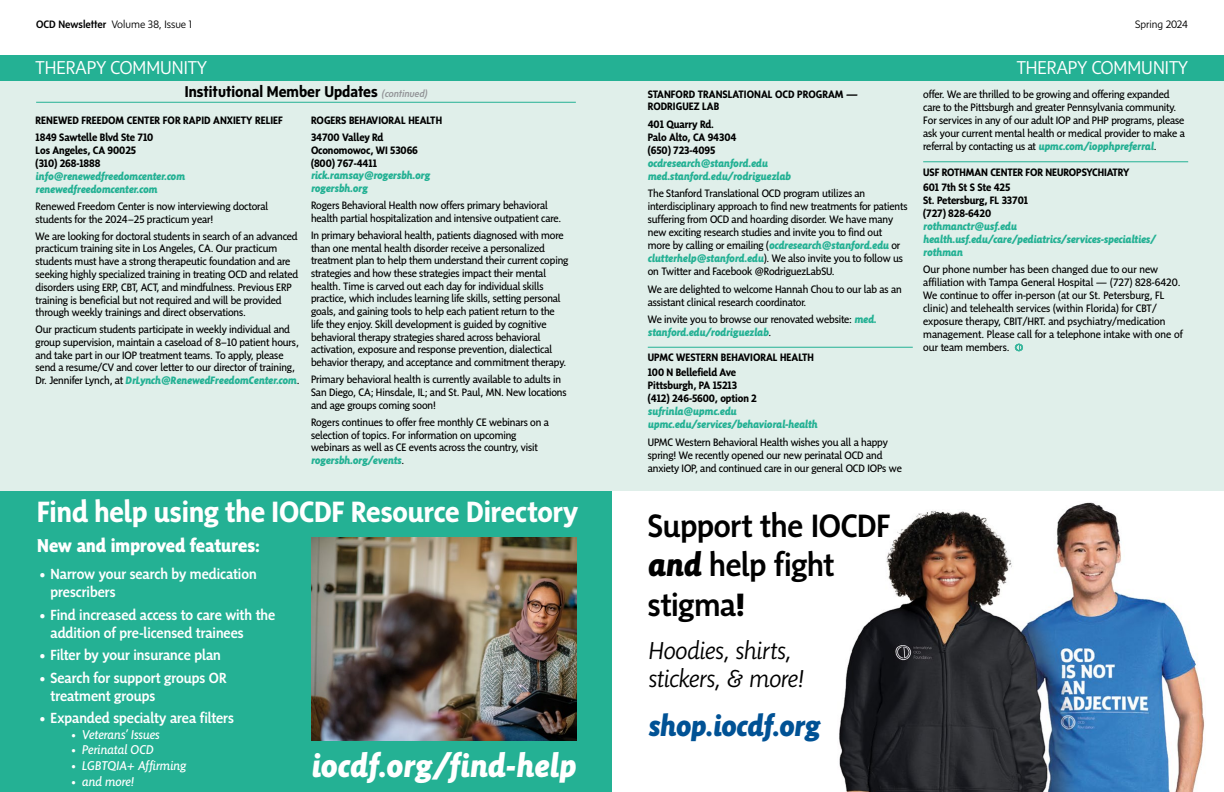
<style>
.page{position:relative;width:1224px;height:792px;background:#fff}
.page>*{position:absolute;margin:0;border:0;box-sizing:border-box;transform-origin:0 0}
.t1{font:500 33px/39.6px "Sensibility";letter-spacing:-.005em;color:#000}
.t2{font:italic 800 33px "Sensibility";letter-spacing:.005em;color:#fff}
.t3{font:700 30px "Sensibility";letter-spacing:-.005em;color:#fff}
.t4{font:italic 800 30px "Sensibility";letter-spacing:-.01em;color:#005295}
.t5{font:italic 300 25px/27.6px "Sensibility";letter-spacing:-.005em;color:#000}
.t6{font:300 19px "Sense";color:#fff}
.t7{font:800 19px "Sensibility";color:#fff}
.t8{font:700 16px "Sense";color:#000}
.t9{font:500 15px/18px "Sensibility";letter-spacing:-.005em;color:#fff}
.t10{font:italic 13px "Sensibility";letter-spacing:-.005em;color:#fff}
.t11{font:11px/13px "Sensibility";letter-spacing:-.01em;color:#000}
.t12{font:700 11px/13px "Sensibility";letter-spacing:-.01em;color:#000}
.t13{font:italic 800 11px/13px "Sensibility";letter-spacing:-.01em;color:#24b194}
.t14{font:300 11px "Sense";color:#000}
.s1{font-weight:500}
.s2{font-weight:500;font-style:italic;font-size:10px;color:#939598}
.s3{font-weight:800;font-style:italic;color:#24b194}
.s4{font-weight:800;font-style:italic}
.s5{font-weight:800}
</style>
<div class="page">
<div style="left:0;top:68px;width:1224px;height:724px;background:#e0efea"></div>
<hr style="left:648px;top:347px;width:265px;height:1px;background:#24b194">
<hr style="left:923px;top:161px;width:265px;height:1px;background:#24b194">
<svg style="left:1015px;top:344px;width:8px;height:7px"></svg>
<div style="left:0;top:55px;width:1224px;height:25px;background:#24b194"></div>
<div style="left:0;top:492px;width:612px;height:300px;background:#24b194"></div>
<img style="left:312px;top:538px;width:265px;height:202px">
<hr style="left:36px;top:102px;width:540px;height:1px;background:#24b194">
<img style="left:614px;top:493px;width:610px;height:299px">
<p class="t14" style="left:36px;top:18px;width:158px"><span class="s1">OCD Newsletter</span> Volume 38, Issue 1</p>
<p class="t14" style="left:1135px;top:18px;width:54px">Spring 2024</p>
<h3 class="t6" style="left:36px;top:57px;width:173px">THERAPY COMMUNITY</h3>
<h3 class="t6" style="left:1017px;top:57px;width:173px">THERAPY COMMUNITY</h3>
<h3 class="t8" style="left:185px;top:83px;width:244px">Institutional Member Updates <span class="s2">(continued)</span></h3>
<p class="t12" style="left:36px;top:111px;width:249px;line-height:17.3px">RENEWED FREEDOM CENTER FOR RAPID ANXIETY RELIEF<br>1849 Sawtelle Blvd Ste 710</p>
<p class="t12" style="left:36px;top:144px;width:102px">Los Angeles, CA 90025 (310) 268-1888</p>
<p class="t13" style="left:36px;top:169px;width:151px">info@renewedfreedomcenter.com renewedfreedomcenter.com</p>
<p class="t11" style="left:36px;top:199px;width:234px">Renewed Freedom Center is now interviewing doctoral students for the 2024–25 practicum year!</p>
<p class="t11" style="left:36px;top:229px;width:264px">We are looking for doctoral students in search of an advanced practicum training site in Los Angeles, CA. Our practicum students must have a strong therapeutic foundation and are seeking highly specialized training in treating OCD and related disorders using ERP, CBT, ACT, and mindfulness. Previous ERP training is beneficial but not required and will be provided through weekly trainings and direct observations.</p>
<p class="t11" style="left:36px;top:323px;width:266px;line-height:12.7px">Our practicum students participate in weekly individual and group supervision, maintain a caseload of 8–10 patient hours, and take part in our IOP treatment teams. To apply, please send a resume/CV and cover letter to our director of training, Dr. Jennifer Lynch, at <span class="s3">DrLynch@RenewedFreedomCenter.com</span>.</p>
<p class="t12" style="left:311px;top:112px;width:133px;line-height:17.2px">ROGERS BEHAVIORAL HEALTH<br>34700 Valley Rd</p>
<p class="t12" style="left:311px;top:144px;width:108px;line-height:12.7px">Oconomowoc, WI 53066 (800) 767-4411</p>
<p class="t13" style="left:311px;top:169px;width:121px;line-height:12.7px">rick.ramsay@rogersbh.org rogersbh.org</p>
<p class="t11" style="left:311px;top:199px;width:252px;line-height:12.7px">Rogers Behavioral Health now offers primary behavioral health partial hospitalization and intensive outpatient care.</p>
<p class="t11" style="left:311px;top:229px;width:259px;line-height:12.7px">In primary behavioral health, patients diagnosed with more than one mental health disorder receive a personalized treatment plan to help them understand their current coping strategies and how these strategies impact their mental health. Time is carved out each day for individual skills practice, which includes learning life skills, setting personal goals, and gaining tools to help each patient return to the life they enjoy. Skill development is guided by cognitive behavioral therapy strategies shared across behavioral activation, exposure and response prevention, dialectical behavior therapy, and acceptance and commitment therapy.</p>
<p class="t11" style="left:311px;top:373px;width:257px">Primary behavioral health is currently available to adults in<br>San Diego, CA; Hinsdale, IL; and St. Paul, MN. New locations and age groups coming soon!</p>
<p class="t11" style="left:311px;top:415px;width:239px">Rogers continues to offer free monthly CE webinars on a selection of topics. For information on upcoming webinars as well as CE events across the country, visit <span class="s3">rogersbh.org/events</span>.</p>
<h2 class="t3" style="left:37px;top:495px;width:543px">Find help using the IOCDF Resource Directory</h2>
<h3 class="t7" style="left:37px;top:535px;width:225px">New and improved features:</h3>
<h3 class="t9" style="left:51px;top:565px;width:208px;text-indent:-11px">• Narrow your search by medication prescribers</h3>
<h3 class="t9" style="left:51px;top:605px;width:226px;text-indent:-11px">• Find increased access to care with the addition of pre-licensed trainees</h3>
<h3 class="t9" style="left:40px;top:646px;width:183px">• Filter by your insurance plan</h3>
<h3 class="t9" style="left:51px;top:668px;width:178px;text-indent:-11px">• Search for support groups OR treatment groups</h3>
<h3 class="t9" style="left:40px;top:709px;width:196px">• Expanded specialty area filters</h3>
<p class="t10" style="left:71px;top:727px;width:90px">• Veterans’ Issues</p>
<p class="t10" style="left:71px;top:743px;width:84px">• Perinatal OCD</p>
<p class="t10" style="left:71px;top:758px;width:116px">• LGBTQIA+ Affirming</p>
<p class="t10" style="left:71px;top:774px;width:64px">• and more!</p>
<h1 class="t2" style="left:311px;top:747px;width:266px">iocdf.org/find-help</h1>
<p class="t12" style="left:648px;top:88px;width:212px;line-height:12px">STANFORD TRANSLATIONAL OCD PROGRAM —<br>RODRIGUEZ LAB</p>
<p class="t12" style="left:648px;top:117px;width:90px">401 Quarry Rd.<br>Palo Alto, CA 94304 (650) 723-4095</p>
<p class="t13" style="left:648px;top:156px;width:145px">ocdresearch@stanford.edu med.stanford.edu/rodriguezlab</p>
<p class="t11" style="left:648px;top:187px;width:261px">The Stanford Translational OCD program utilizes an interdisciplinary approach to find new treatments for patients suffering from OCD and hoarding disorder. We have many new exciting research studies and invite you to find out<br>more by calling or emailing (<span class="s3">ocdresearch@stanford.edu</span> or <span class="s3">clutterhelp@stanford.edu</span>). We also invite you to follow us on Twitter and Facebook @RodriguezLabSU.</p>
<p class="t11" style="left:648px;top:282px;width:255px">We are delighted to welcome Hannah Chou to our lab as an assistant clinical research coordinator.</p>
<p class="t11" style="left:648px;top:312px;width:230px">We invite you to browse our renovated website: <span class="s3">med. stanford.edu/rodriguezlab</span>.</p>
<p class="t12" style="left:648px;top:350px;width:168px;line-height:15.2px">UPMC WESTERN BEHAVIORAL HEALTH<br>100 N Bellefield Ave</p>
<p class="t12" style="left:648px;top:379px;width:111px">Pittsburgh, PA 15213 (412) 246-5600, option 2</p>
<p class="t13" style="left:648px;top:405px;width:171px">sufrinla@upmc.edu upmc.edu/services/behavioral-health</p>
<p class="t11" style="left:648px;top:435px;width:256px">UPMC Western Behavioral Health wishes you all a happy spring! We recently opened our new perinatal OCD and anxiety IOP, and continued care in our general OCD IOPs we</p>
<h1 class="t1" style="left:648px;top:505px;width:244px">Support the IOCDF <span class="s4">and</span> help fight stigma<span class="s5">!</span></h1>
<h3 class="t5" style="left:648px;top:636px;width:157px">Hoodies, shirts, stickers, &amp; more!</h3>
<h2 class="t4" style="left:648px;top:709px;width:173px">shop.iocdf.org</h2>
<p class="t11" style="left:923px;top:88px;width:263px">offer. We are thrilled to be growing and offering expanded care to the Pittsburgh and greater Pennsylvania community.<br>For services in any of our adult IOP and PHP programs, please ask your current mental health or medical provider to make a referral by contacting us at <span class="s3">upmc.com/iopphpreferral</span>.</p>
<p class="t12" style="left:923px;top:164px;width:208px;line-height:15.2px">USF ROTHMAN CENTER FOR NEUROPSYCHIATRY<br>601 7th St S Ste 425</p>
<p class="t12" style="left:923px;top:193px;width:106px">St. Petersburg, FL 33701 (727) 828-6420</p>
<p class="t13" style="left:923px;top:219px;width:234px">rothmanctr@usf.edu health.usf.edu/care/pediatrics/services-specialties/ rothman</p>
<p class="t11" style="left:923px;top:263px;width:261px">Our phone number has been changed due to our new affiliation with Tampa General Hospital — (727) 828-6420.<br>We continue to offer in-person (at our St. Petersburg, FL clinic) and telehealth services (within Florida) for CBT/ exposure therapy, CBIT/HRT. and psychiatry/medication management. Please call for a telephone intake with one of our team members.</p>
</div>
